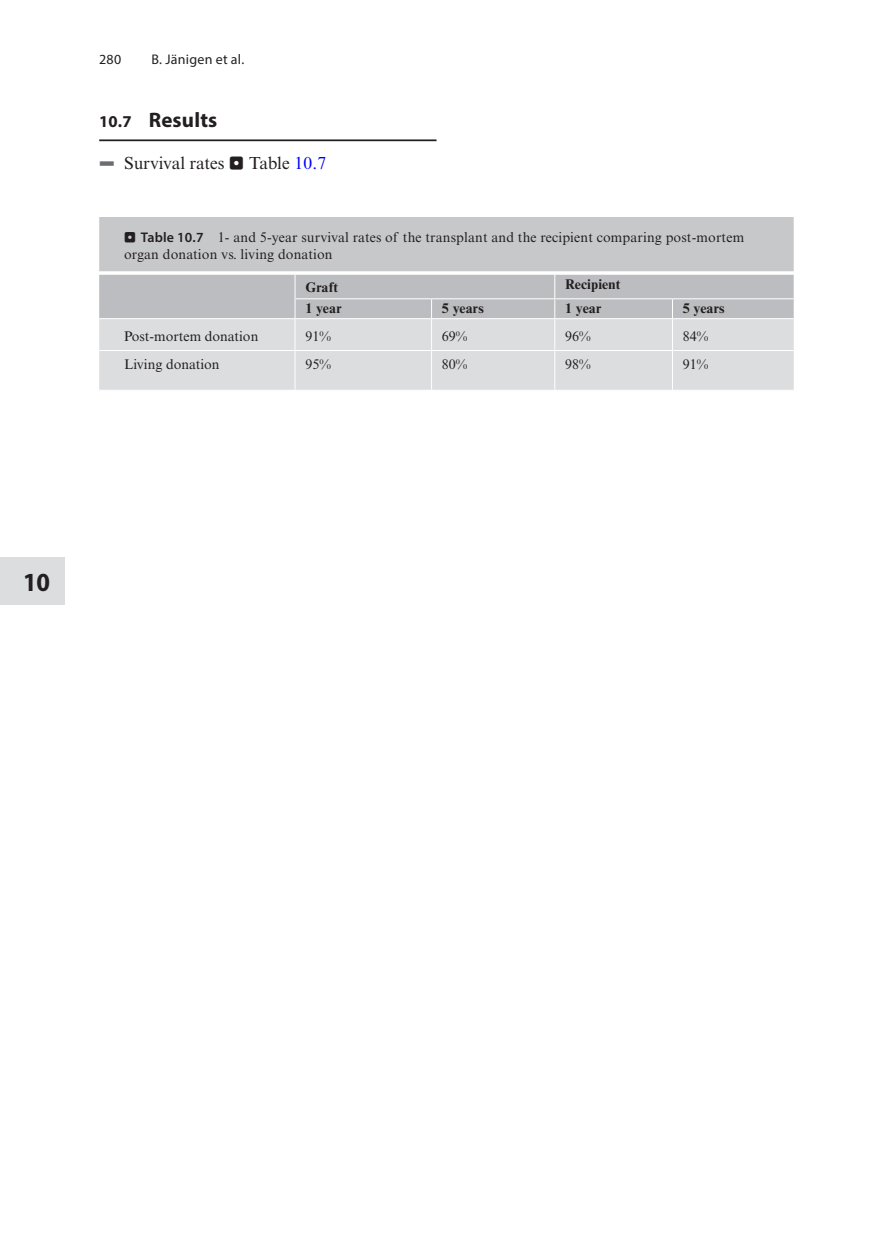
<style>
.page{position:relative;width:883px;height:1260px;background:#fff}
.page>*{position:absolute;margin:0;border:0;box-sizing:border-box;transform-origin:0 0}
.t1{font:700 semi-condensed 26.25px "Myriad Pro";color:#231f20}
._1_hd{font:700 21px "Myriad Pro";letter-spacing:.01em;color:#231f20}
.t2{font:17.5px "Times New Roman MT Std";color:#231f20}
.T_Body{font:14px/17.5px "Times New Roman MT Std";letter-spacing:.01em;color:#231f20}
.T_Head{font:700 14px "Times New Roman MT Std";letter-spacing:.01em;color:#231f20}
.t3{font:14px "Myriad Pro";letter-spacing:.015em;color:#231f20}
.s1{font-size:16.62px}
.s2{font-family:"Blik Buttons";color:#6c6d70}
.s3{font-family:"Blik Buttons"}
.s4{color:#00f}
.s5{font-family:"Myriad Pro";font-weight:600}
</style>
<div class="page">
<hr style="left:99px;top:139px;width:338px;height:2px;background:#231f20">
<div style="left:0;top:558px;width:64px;height:47px;background:#dcdddf"></div>
<div style="left:99px;top:217px;width:695px;height:54px;background:#c7c8ca"></div>
<div style="left:99px;top:319px;width:695px;height:71px;background:#dcdddf"></div>
<hr style="left:295px;top:319px;width:1px;height:31px;background:#fff">
<hr style="left:431px;top:319px;width:1px;height:31px;background:#fff">
<hr style="left:554px;top:319px;width:1px;height:31px;background:#fff">
<hr style="left:672px;top:319px;width:1px;height:31px;background:#fff">
<div style="left:99px;top:275px;width:695px;height:44px;background:#bcbdc0"></div>
<hr style="left:555px;top:298px;width:118px;height:1px;background:#fff">
<hr style="left:673px;top:298px;width:121px;height:1px;background:#fff">
<hr style="left:555px;top:350px;width:118px;height:1px;background:#fff">
<hr style="left:432px;top:350px;width:123px;height:1px;background:#fff">
<hr style="left:554px;top:351px;width:1px;height:39px;background:#fff">
<hr style="left:295px;top:350px;width:137px;height:1px;background:#fff">
<hr style="left:431px;top:351px;width:1px;height:39px;background:#fff">
<hr style="left:673px;top:350px;width:121px;height:1px;background:#fff">
<hr style="left:672px;top:351px;width:1px;height:39px;background:#fff">
<hr style="left:99px;top:350px;width:196px;height:1px;background:#fff">
<hr style="left:295px;top:351px;width:1px;height:39px;background:#fff">
<hr style="left:295px;top:298px;width:137px;height:1px;background:#fff">
<hr style="left:432px;top:298px;width:123px;height:1px;background:#fff">
<p class="t3" style="left:99px;top:51px;width:24px">280</p>
<p class="t3" style="left:151px;top:51px;width:95px">B. Jänigen et al.</p>
<h2 class="_1_hd" style="left:99px;top:106px;width:120px"><span class="s1">10.7</span> Results</h2>
<p class="t2" style="left:99px;top:153px;width:228px"><span class="s2">5</span> Survival rates <span class="s3">.</span> Table <span class="s4">10.7</span></p>
<p class="T_Body" style="left:124px;top:228px;width:622px"><span class="s3">..</span> <span class="s5">Table 10.7</span> 1- and 5-year survival rates of the transplant and the recipient comparing post-mortem organ donation vs. living donation</p>
<p class="T_Head" style="left:305px;top:278px;width:34px">Graft</p>
<p class="T_Head" style="left:565px;top:275px;width:57px">Recipient</p>
<p class="T_Head" style="left:305px;top:299px;width:38px">1 year</p>
<p class="T_Head" style="left:442px;top:300px;width:43px">5 years</p>
<p class="T_Head" style="left:565px;top:300px;width:38px">1 year</p>
<p class="T_Head" style="left:683px;top:299px;width:43px">5 years</p>
<p class="T_Body" style="left:124px;top:328px;width:136px">Post-mortem donation</p>
<p class="T_Body" style="left:305px;top:328px;width:27px">91%</p>
<p class="T_Body" style="left:442px;top:328px;width:27px">69%</p>
<p class="T_Body" style="left:565px;top:328px;width:27px">96%</p>
<p class="T_Body" style="left:683px;top:328px;width:27px">84%</p>
<p class="T_Body" style="left:124px;top:356px;width:97px">Living donation</p>
<p class="T_Body" style="left:305px;top:356px;width:27px">95%</p>
<p class="T_Body" style="left:442px;top:356px;width:27px">80%</p>
<p class="T_Body" style="left:565px;top:356px;width:27px">98%</p>
<p class="T_Body" style="left:683px;top:356px;width:27px">91%</p>
<h1 class="t1" style="left:23px;top:565px;width:29px">10</h1>
</div>
